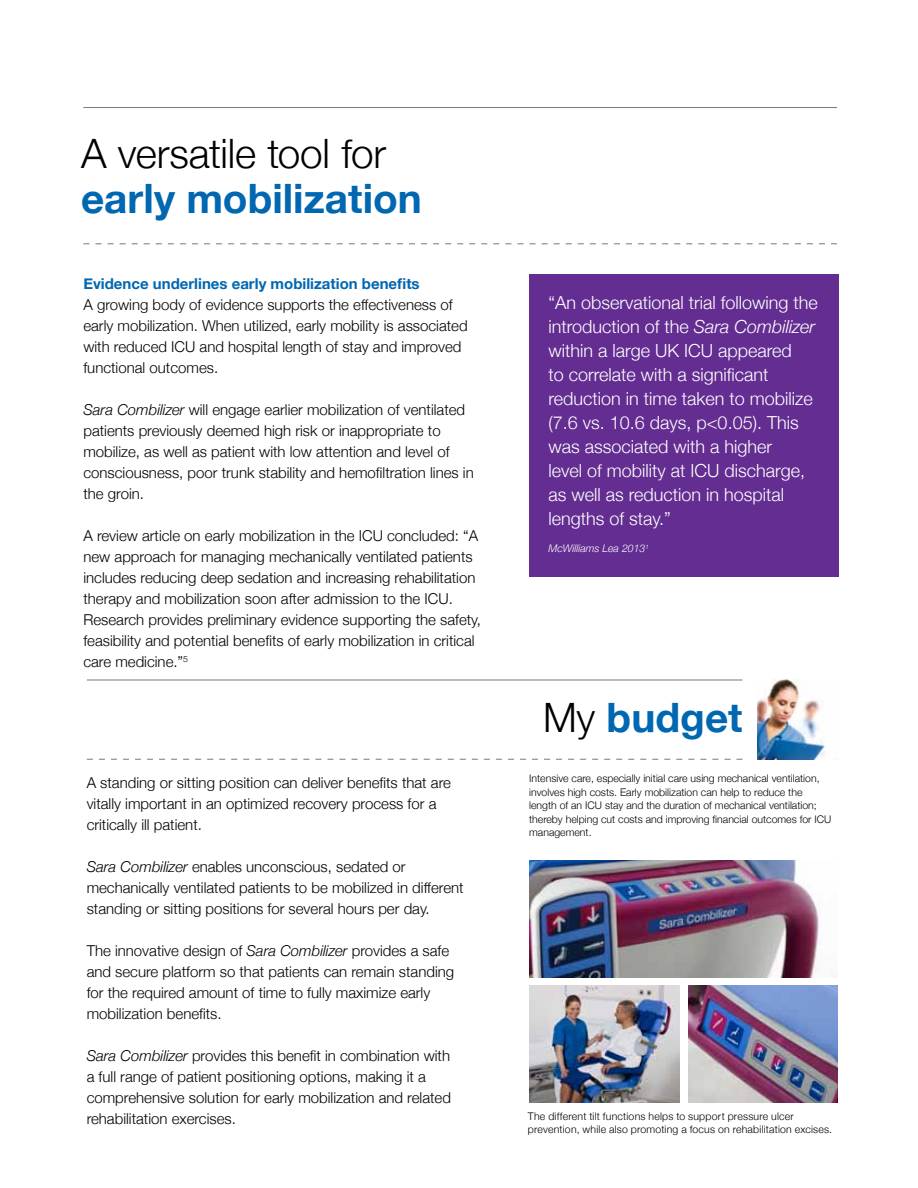
<style>
.page{position:relative;width:918px;height:1188px;background:#fff}
.page>*{position:absolute;margin:0;border:0;box-sizing:border-box;transform-origin:0 0}
.t1{font:700 40.5px "Helvetica Neue";color:#0067b1}
.t2{font:300 40.5px "Helvetica Neue";letter-spacing:-.005em;color:#000}
.t3{font:300 18px/24px "Helvetica Neue";color:#fff}
.t4{font:300 15px/21px "Helvetica Neue";color:#000}
.t5{font:700 15px "Helvetica Neue";color:#0067b1}
.t6{font:300 10.5px/13.5px "Helvetica Neue";color:#000}
.t7{font:300 10.5px/13.5px "Helvetica Neue";letter-spacing:.02em;color:#000}
.t8{font:italic 300 10.5px "Helvetica Neue";color:#fff}
.s1{font-style:italic}
.s2{font-weight:300;color:#000}
</style>
<div class="page">
<div style="left:529px;top:274px;width:309px;height:303px;background:#642d91"></div>
<hr style="left:83px;top:107px;width:754px;height:1px;background:#77787b">
<svg style="left:83px;top:243px;width:754px;height:1px"></svg>
<img style="left:757px;top:680px;width:68px;height:80px">
<svg style="left:87px;top:759px;width:656px;height:1px"></svg>
<img style="left:529px;top:985px;width:150px;height:118px">
<img style="left:688px;top:985px;width:150px;height:118px">
<hr style="left:87px;top:680px;width:656px;height:1px;background:#77787b">
<img style="left:529px;top:860px;width:291px;height:118px">
<h1 class="t2" style="left:81px;top:121px;width:307px">A versatile tool for</h1>
<h1 class="t1" style="left:81px;top:162px;width:342px">early mobilization</h1>
<p class="t5" style="left:83px;top:270px;width:338px">Evidence underlines early mobilization benefits</p>
<p class="t4" style="left:83px;top:293px;width:386px">A growing body of evidence supports the effectiveness of early mobilization. When utilized, early mobility is associated with reduced ICU and hospital length of stay and improved functional outcomes.</p>
<p class="t4" style="left:83px;top:398px;width:392px"><span class="s1">Sara Combilizer</span> will engage earlier mobilization of ventilated patients previously deemed high risk or inappropriate to mobilize, as well as patient with low attention and level of consciousness, poor trunk stability and hemofiltration lines in the groin.</p>
<p class="t4" style="left:83px;top:524px;width:399px">A review article on early mobilization in the ICU concluded: “A new approach for managing mechanically ventilated patients includes reducing deep sedation and increasing rehabilitation therapy and mobilization soon after admission to the ICU.<br>Research provides preliminary evidence supporting the safety, feasibility and potential benefits of early mobilization in critical care medicine.”<sup>5</sup></p>
<p class="t4" style="left:87px;top:772px;width:366px">A standing or sitting position can deliver benefits that are vitally important in an optimized recovery process for a critically ill patient.</p>
<p class="t4" style="left:87px;top:856px;width:379px"><span class="s1">Sara Combilizer</span> enables unconscious, sedated or mechanically ventilated patients to be mobilized in different standing or sitting positions for several hours per day.</p>
<p class="t4" style="left:87px;top:940px;width:369px">The innovative design of <span class="s1">Sara Combilizer</span> provides a safe and secure platform so that patients can remain standing for the required amount of time to fully maximize early mobilization benefits.</p>
<p class="t4" style="left:87px;top:1045px;width:366px"><span class="s1">Sara Combilizer</span> provides this benefit in combination with a full range of patient positioning options, making it a comprehensive solution for early mobilization and related rehabilitation exercises.</p>
<p class="t3" style="left:548px;top:290px;width:271px">“An observational trial following the introduction of the <span class="s1">Sara Combilizer </span>within a large UK ICU appeared<br>to correlate with a significant reduction in time taken to mobilize (7.6 vs. 10.6 days, p&lt;0.05). This was associated with a higher<br>level of mobility at ICU discharge, as well as reduction in hospital lengths of stay.”</p>
<p class="t8" style="left:548px;top:540px;width:102px">McWilliams Lea 2013<sup>1</sup></p>
<h1 class="t1" style="left:543px;top:681px;width:201px"><span class="s2">My</span> budget</h1>
<p class="t6" style="left:529px;top:771px;width:304px">Intensive care, especially initial care using mechanical ventilation, involves high costs. Early mobilization can help to reduce the length of an ICU stay and the duration of mechanical ventilation; thereby helping cut costs and improving financial outcomes for ICU management.</p>
<p class="t7" style="left:528px;top:1109px;width:306px">The different tilt functions helps to support pressure ulcer prevention, while also promoting a focus on rehabilitation excises.</p>
</div>
